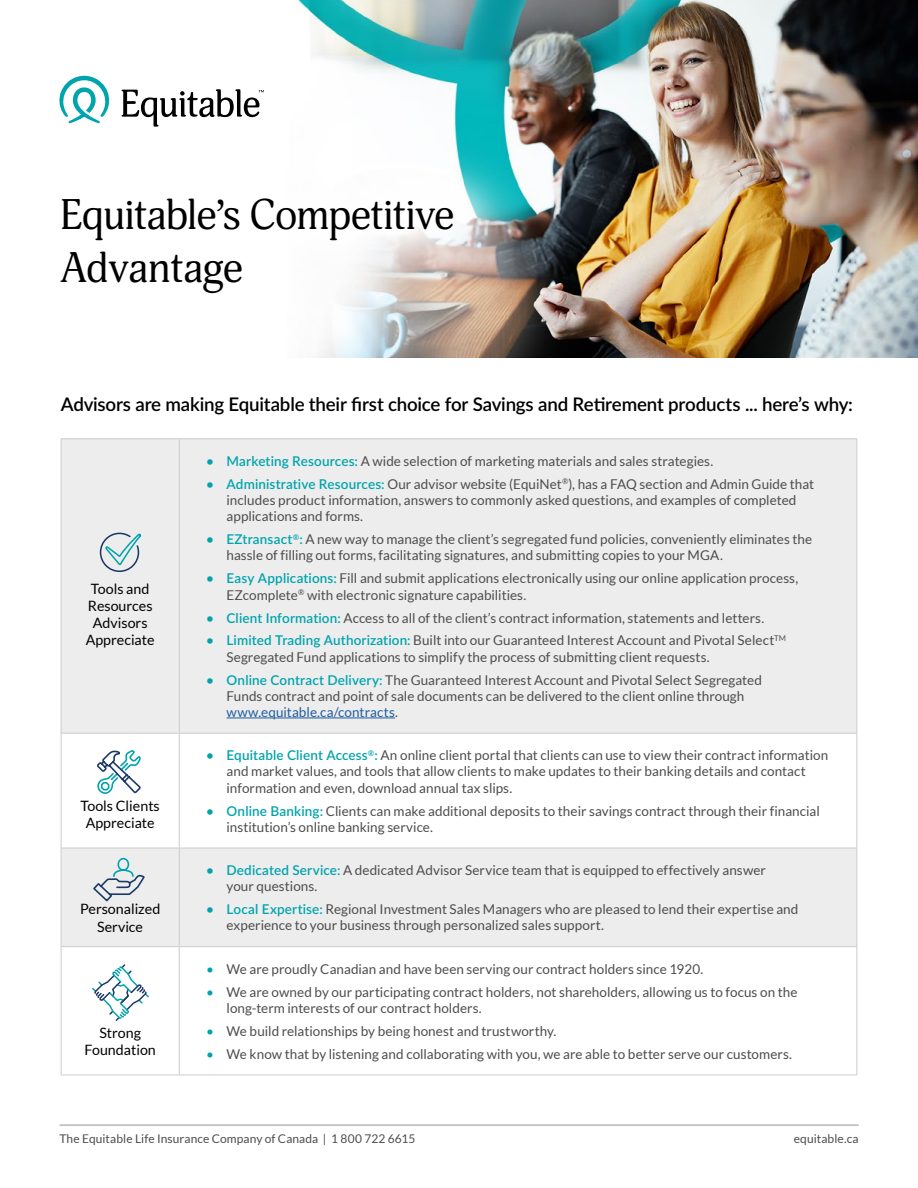
<style>
.page{position:relative;width:918px;height:1188px;background:#fff}
.page>*{position:absolute;margin:0;border:0;box-sizing:border-box;transform-origin:0 0}
.t1{font:42px/52.5px "Adonis";letter-spacing:-.02em;color:#000}
.t2{font:600 18.75px "Lato";letter-spacing:-.01em;color:#000}
.t3{font:14.25px/17.1px "Lato";color:#000;text-align:center}
.t4{font:13.5px/16.2px "Lato";color:#4d4d4e}
.t5{font:12px "Lato";letter-spacing:.01em;color:#4d4d4e}
.s1{font-weight:600;color:#00a4ac}
.s2{color:#215e9e}
.s3{color:#00a4ac}
</style>
<div class="page">
<hr style="left:59px;top:1125px;width:800px;height:1px;background:#959191">
<img style="left:69px;top:0;width:849px;height:357px">
<div style="left:62px;top:439px;width:794px;height:294px;background:#ededee"></div>
<svg style="left:180px;top:847px;width:676px;height:228px"></svg>
<hr style="left:61px;top:438px;width:118px;height:1px;background:#cbcbca">
<hr style="left:61px;top:439px;width:1px;height:294px;background:#cbcbca">
<hr style="left:179px;top:438px;width:678px;height:1px;background:#cbcbca">
<hr style="left:179px;top:439px;width:1px;height:294px;background:#cbcbca">
<hr style="left:856px;top:439px;width:1px;height:294px;background:#cbcbca">
<hr style="left:179px;top:733px;width:678px;height:1px;background:#cbcbca">
<hr style="left:179px;top:734px;width:1px;height:114px;background:#cbcbca">
<hr style="left:856px;top:734px;width:1px;height:114px;background:#cbcbca">
<hr style="left:179px;top:848px;width:678px;height:1px;background:#cbcbca">
<hr style="left:179px;top:848px;width:1px;height:98px;background:#cbcbca">
<hr style="left:856px;top:848px;width:1px;height:98px;background:#cbcbca">
<hr style="left:179px;top:946px;width:678px;height:1px;background:#cbcbca">
<hr style="left:179px;top:947px;width:1px;height:128px;background:#cbcbca">
<hr style="left:856px;top:947px;width:1px;height:128px;background:#cbcbca">
<hr style="left:61px;top:1075px;width:118px;height:1px;background:#cbcbca">
<hr style="left:179px;top:1075px;width:678px;height:1px;background:#cbcbca">
<hr style="left:227px;top:718px;width:168px;height:1px;background:#215e9e">
<svg style="left:69px;top:149px;width:435px;height:194px"></svg>
<svg style="left:59px;top:76px;width:54px;height:47px"></svg>
<svg style="left:122px;top:89px;width:142px;height:38px"></svg>
<svg style="left:99px;top:532px;width:44px;height:41px;background:#c4d5db"></svg>
<svg style="left:61px;top:733px;width:118px;height:342px"></svg>
<h1 class="t1" style="left:60px;top:190px;width:396px">Equitable’s Competitive<br>Advantage</h1>
<h2 class="t2" style="left:61px;top:390px;width:794px">Advisors are making Equitable their first choice for Savings and Retirement products ... here’s why:</h2>
<p class="t3" style="left:86px;top:580px;width:70px">Tools and<br>Resources<br>Advisors<br>Appreciate</p>
<p class="t3" style="left:81px;top:797px;width:81px">Tools Clients<br>Appreciate</p>
<p class="t3" style="left:80px;top:901px;width:82px">Personalized<br>Service</p>
<p class="t3" style="left:85px;top:1024px;width:73px">Strong<br>Foundation</p>
<p class="t4" style="left:206px;top:453px;width:508px"><span class="s1">• Marketing Resources:</span> A wide selection of marketing materials and sales strategies.</p>
<p class="t4" style="left:227px;top:476px;width:589px;text-indent:-20px"><span class="s1">• Administrative Resources:</span> Our advisor website (EquiNet<sup>®</sup>), has a FAQ section and Admin Guide that includes product information, answers to commonly asked questions, and examples of completed applications and forms.</p>
<p class="t4" style="left:227px;top:531px;width:587px;text-indent:-20px"><span class="s1">• EZtransact</span><sup>®</sup><span class="s1">:</span> A new way to manage the client’s segregated fund policies, conveniently eliminates the hassle of filling out forms, facilitating signatures, and submitting copies to your MGA.</p>
<p class="t4" style="left:227px;top:570px;width:573px;text-indent:-20px"><span class="s1">• Easy Applications:</span> Fill and submit applications electronically using our online application process,<br>EZcomplete<sup>®</sup> with electronic signature capabilities.</p>
<p class="t4" style="left:206px;top:609px;width:559px"><span class="s1">• Client Information:</span> Access to all of the client’s contract information, statements and letters.</p>
<p class="t4" style="left:227px;top:632px;width:561px;text-indent:-20px"><span class="s1">• Limited Trading Authorization:</span> Built into our Guaranteed Interest Account and Pivotal Select<sup>TM<br></sup>Segregated Fund applications to simplify the process of submitting client requests.</p>
<p class="t4" style="left:227px;top:672px;width:537px;text-indent:-20px"><span class="s1">• Online Contract Delivery:</span> The Guaranteed Interest Account and Pivotal Select Segregated<br>Funds contract and point of sale documents can be delivered to the client online through <span class="s2">www.equitable.ca/contracts</span>.</p>
<p class="t4" style="left:227px;top:747px;width:603px;text-indent:-20px"><span class="s1">• Equitable Client Access</span><sup>®</sup><span class="s1">:</span> An online client portal that clients can use to view their contract information and market values, and tools that allow clients to make updates to their banking details and contact information and even, download annual tax slips.</p>
<p class="t4" style="left:227px;top:803px;width:595px;text-indent:-20px"><span class="s1">• Online Banking:</span> Clients can make additional deposits to their savings contract through their financial institution’s online banking service.</p>
<p class="t4" style="left:227px;top:862px;width:541px;text-indent:-20px"><span class="s1">• Dedicated Service:</span> A dedicated Advisor Service team that is equipped to effectively answer your questions.</p>
<p class="t4" style="left:227px;top:901px;width:573px;text-indent:-20px"><span class="s1">• Local Expertise:</span> Regional Investment Sales Managers who are pleased to lend their expertise and experience to your business through personalized sales support.</p>
<p class="t4" style="left:206px;top:961px;width:499px"><span class="s3">•</span> We are proudly Canadian and have been serving our contract holders since 1920.</p>
<p class="t4" style="left:227px;top:984px;width:573px;text-indent:-20px"><span class="s3">•</span> We are owned by our participating contract holders, not shareholders, allowing us to focus on the long-term interests of our contract holders.</p>
<p class="t4" style="left:206px;top:1023px;width:352px"><span class="s3">•</span> We build relationships by being honest and trustworthy.</p>
<p class="t4" style="left:206px;top:1046px;width:587px"><span class="s3">•</span> We know that by listening and collaborating with you, we are able to better serve our customers.</p>
<p class="t5" style="left:59px;top:1132px;width:358px">The Equitable Life Insurance Company of Canada | 1 800 722 6615</p>
<p class="t5" style="left:794px;top:1132px;width:66px">equitable.ca</p>
</div>
